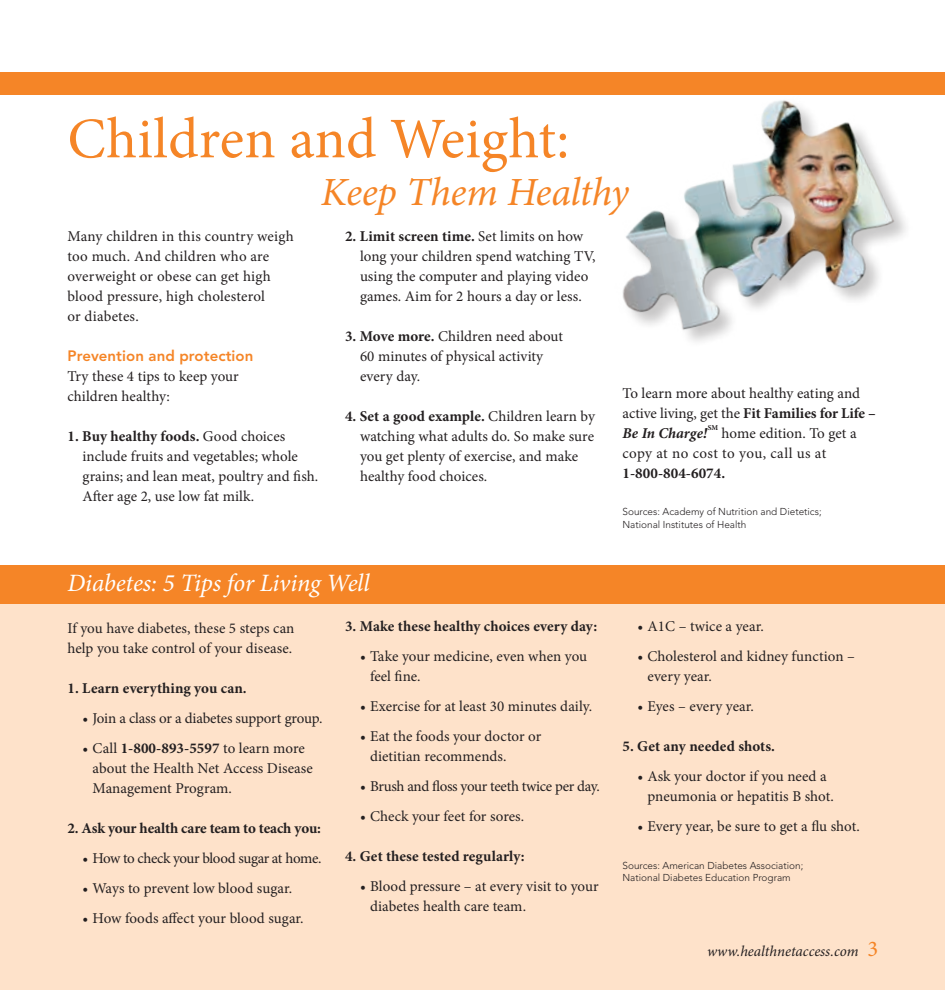
<style>
.page{position:relative;width:945px;height:990px;background:#fff}
.page>*{position:absolute;margin:0;border:0;box-sizing:border-box;transform-origin:0 0}
.t1{font:57.5px "Minion Pro";letter-spacing:.005em;color:#f58527}
.t2{font:italic 40px "Minion Pro";letter-spacing:-.01em;color:#f58527}
.t3{font:italic 25px "Minion Pro";letter-spacing:-.01em;color:#fff}
.t4{font:15px/20px "Minion Pro";color:#231f20}
.t5{font:700 15px "Minion Pro";letter-spacing:.005em;color:#231f20}
.t6{font:15px "Minion Pro";letter-spacing:-.02em;color:#231f20}
.t7{font:700 15px "Minion Pro";letter-spacing:-.015em;color:#231f20}
.t8{font:15px "Minion Pro";letter-spacing:-.03em;color:#231f20}
.t9{font:italic 15px "Minion Pro";color:#231f20}
.t10{font:800 15px "Avenir LT Std";letter-spacing:.005em;color:#f58527}
.t11{font:300 10px/12.5px "Avenir LT Std";color:#231f20}
.t12{font:700 7.5px "Minion Pro";color:#231f20}
.s1{font-weight:700}
.s2{font-weight:700;font-style:italic}
.s3{font-style:normal;font-size:22.5px;color:#f58527}
</style>
<div class="page">
<div style="left:0;top:72px;width:945px;height:23px;background:#f58527"></div>
<img style="left:622px;top:100px;width:284px;height:242px">
<div style="left:0;top:603px;width:945px;height:387px;background:#fee2ca"></div>
<div style="left:0;top:565px;width:945px;height:38px;background:#f58527"></div>
<h1 class="t1" style="left:68px;top:100px;width:503px">Children and Weight:</h1>
<h2 class="t2" style="left:321px;top:165px;width:309px">Keep Them Healthy</h2>
<p class="t4" style="left:360px;top:226px;width:237px;text-indent:-15px"><span class="s1">2. Limit screen time.</span> Set limits on how long your children spend watching TV, using the computer and playing video games. Aim for 2 hours a day or less.</p>
<p class="t4" style="left:360px;top:326px;width:205px;text-indent:-15px"><span class="s1">3. Move more.</span> Children need about<br>60 minutes of physical activity every day.</p>
<p class="t4" style="left:360px;top:406px;width:236px;text-indent:-15px"><span class="s1">4. Set a good example.</span> Children learn by watching what adults do. So make sure you get plenty of exercise, and make healthy food choices.</p>
<p class="t4" style="left:68px;top:226px;width:228px">Many children in this country weigh too much. And children who are overweight or obese can get high blood pressure, high cholesterol<br>or diabetes.</p>
<p class="t10" style="left:68px;top:347px;width:187px">Prevention and protection</p>
<p class="t4" style="left:68px;top:366px;width:173px">Try these 4 tips to keep your children healthy:</p>
<p class="t4" style="left:82px;top:426px;width:237px;text-indent:-15px"><span class="s1">1. Buy healthy foods.</span> Good choices include fruits and vegetables; whole grains; and lean meat, poultry and fish.<br>After age 2, use low fat milk.</p>
<p class="t4" style="left:622px;top:383px;width:255px">To learn more about healthy eating and active living, get the <span class="s1">Fit Families for Life –<br></span><span class="s2">Be In Charge!</span></p>
<p class="t12" style="left:708px;top:423px;width:12px">SM</p>
<p class="t4" style="left:622px;top:423px;width:236px;text-indent:99px">home edition. To get a copy at no cost to you, call us at</p>
<p class="t5" style="left:622px;top:463px;width:104px">1-800‑804-6074.</p>
<p class="t11" style="left:622px;top:506px;width:201px">Sources: Academy of Nutrition and Dietetics;<br>National Institutes of Health</p>
<h3 class="t3" style="left:68px;top:566px;width:304px">Diabetes: 5 Tips for Living Well</h3>
<p class="t4" style="left:68px;top:618px;width:228px">If you have diabetes, these 5 steps can help you take control of your disease.</p>
<p class="t5" style="left:68px;top:677px;width:181px">1. Learn everything you can.</p>
<p class="t4" style="left:83px;top:708px;width:242px">• Join a class or a diabetes support group.</p>
<p class="t4" style="left:93px;top:738px;width:222px;text-indent:-10px">• Call <span class="s1">1-800-893-5597</span> to learn more about the Health Net Access Disease<br>Management Program.</p>
<p class="t7" style="left:68px;top:817px;width:255px">2. Ask your health care team to teach you:</p>
<p class="t8" style="left:83px;top:848px;width:240px">• How to check your blood sugar at home.</p>
<p class="t4" style="left:83px;top:878px;width:211px">• Ways to prevent low blood sugar.</p>
<p class="t4" style="left:83px;top:908px;width:223px">• How foods affect your blood sugar.</p>
<p class="t5" style="left:345px;top:616px;width:254px">3. Make these healthy choices every day:</p>
<p class="t4" style="left:370px;top:646px;width:219px;text-indent:-10px">• Take your medicine, even when you feel fine.</p>
<p class="t4" style="left:360px;top:696px;width:234px">• Exercise for at least 30 minutes daily.</p>
<p class="t4" style="left:370px;top:726px;width:173px;text-indent:-10px">• Eat the foods your doctor or dietitian recommends.</p>
<p class="t6" style="left:360px;top:776px;width:241px">• Brush and floss your teeth twice per day.</p>
<p class="t4" style="left:360px;top:806px;width:166px">• Check your feet for sores.</p>
<p class="t5" style="left:345px;top:846px;width:181px">4. Get these tested regularly:</p>
<p class="t4" style="left:370px;top:876px;width:230px;text-indent:-10px">• Blood pressure – at every visit to your diabetes health care team.</p>
<p class="t4" style="left:638px;top:616px;width:128px">• A1C – twice a year.</p>
<p class="t4" style="left:648px;top:646px;width:209px;text-indent:-10px">• Cholesterol and kidney function – every year.</p>
<p class="t4" style="left:638px;top:696px;width:118px">• Eyes – every year.</p>
<p class="t5" style="left:622px;top:736px;width:154px">5. Get any needed shots.</p>
<p class="t4" style="left:648px;top:766px;width:188px;text-indent:-10px">• Ask your doctor if you need a pneumonia or hepatitis B shot.</p>
<p class="t4" style="left:638px;top:816px;width:224px">• Every year, be sure to get a flu shot.</p>
<p class="t11" style="left:622px;top:859px;width:182px">Sources: American Diabetes Association;<br>National Diabetes Education Program</p>
<p class="t9" style="left:707px;top:941px;width:173px">www.healthnetaccess.com <span class="s3">3</span></p>
</div>
